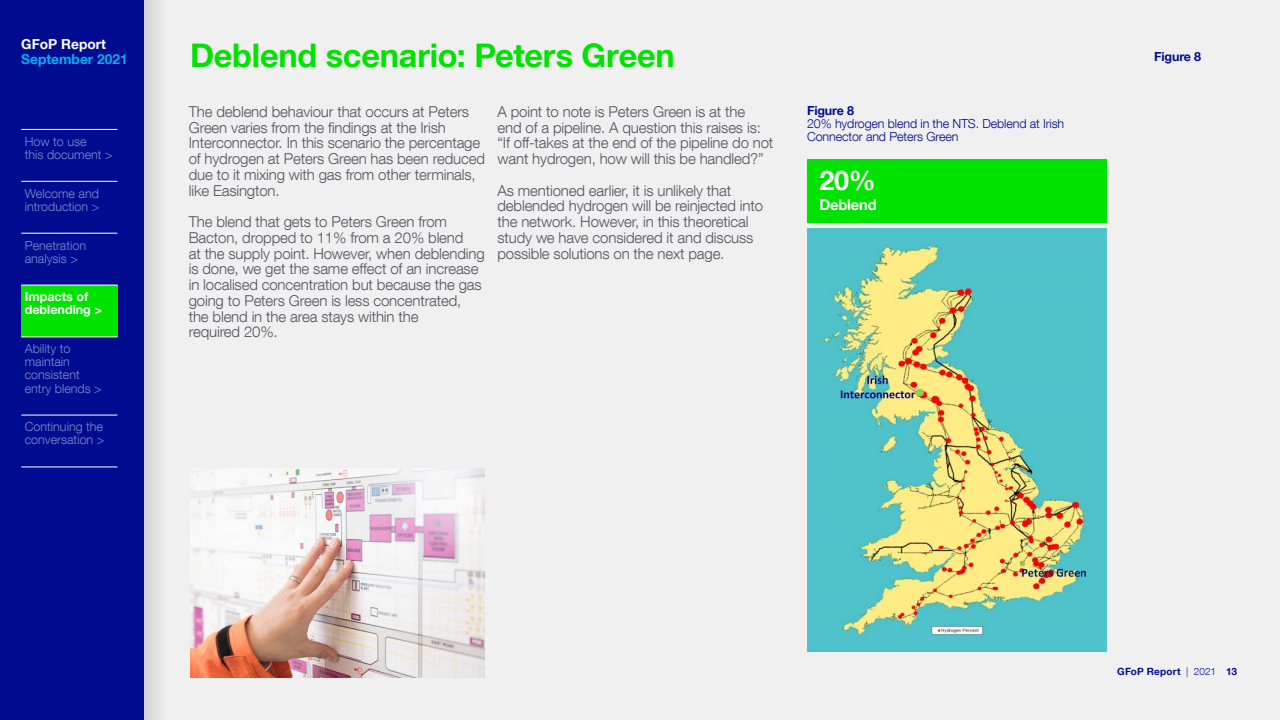
<style>
.page{position:relative;width:1280px;height:720px;background:#f0f0f0}
.page>*{position:absolute;margin:0;border:0;box-sizing:border-box;transform-origin:0 0}
.t1{font:700 32.5px "Helvetica Neue LT Com";letter-spacing:-.005em;color:#00e200}
.t2{font:700 27px "Helvetica Neue LT Com";color:#fff}
.t3{font:300 15px/15.8px "Helvetica Neue LT Com";letter-spacing:-.01em;color:#54545a}
.t4{font:700 14.75px "Helvetica Neue LT Com";letter-spacing:-.01em;color:#fff}
.t5{font:700 13.75px "Helvetica Neue LT Com";color:#03aef0}
.t6{font:700 13.75px "Helvetica Neue LT Com";color:#fff}
.t7{font:300 12.5px/13.1px "Helvetica Neue LT Com";color:#7c8bc9}
.t8{font:300 12.5px/13.1px "Helvetica Neue LT Com";letter-spacing:-.01em;color:#000c90}
.t9{font:700 12.5px/13.1px "Helvetica Neue LT Com";color:#fff}
.t10{font:700 12.5px "Helvetica Neue LT Com";letter-spacing:-.01em;color:#000c90}
.t11{font:700 10px "Helvetica Neue LT Com";letter-spacing:.02em;color:#000c90}
.s1{font-weight:300}
</style>
<div class="page">
<svg style="left:144px;top:0;width:16px;height:720px;fill:#dbdbdb"></svg>
<div style="left:807px;top:159px;width:299px;height:63px;background:#00e200"></div>
<img style="left:807px;top:229px;width:299px;height:422px">
<img style="left:190px;top:468px;width:295px;height:209px">
<div style="left:0;top:0;width:144px;height:720px;background:#000c90"></div>
<div style="left:21px;top:285px;width:97px;height:52px;background:#00e200"></div>
<hr style="left:21px;top:129px;width:97px;height:1px;background:#fff">
<hr style="left:21px;top:181px;width:97px;height:1px;background:#fff">
<hr style="left:21px;top:233px;width:97px;height:1px;background:#fff">
<hr style="left:21px;top:285px;width:97px;height:1px;background:#fff">
<hr style="left:21px;top:337px;width:97px;height:1px;background:#fff">
<hr style="left:21px;top:415px;width:97px;height:1px;background:#fff">
<hr style="left:21px;top:467px;width:97px;height:1px;background:#fff">
<p class="t6" style="left:21px;top:36px;width:86px">GFoP Report</p>
<p class="t5" style="left:21px;top:50px;width:108px">September 2021</p>
<p class="t7" style="left:25px;top:134px;width:89px">How to use<br>this document &gt;</p>
<p class="t7" style="left:25px;top:186px;width:76px">Welcome and introduction &gt;</p>
<p class="t7" style="left:25px;top:238px;width:63px">Penetration analysis &gt;</p>
<p class="t9" style="left:25px;top:290px;width:79px">Impacts of deblending &gt;</p>
<p class="t7" style="left:25px;top:342px;width:78px">Ability to maintain consistent entry blends &gt;</p>
<p class="t7" style="left:25px;top:420px;width:81px">Continuing the conversation &gt;</p>
<h1 class="t1" style="left:190px;top:35px;width:486px">Deblend scenario: Peters Green</h1>
<p class="t3" style="left:189px;top:103px;width:298px">The deblend behaviour that occurs at Peters Green varies from the findings at the Irish Interconnector. In this scenario the percentage of hydrogen at Peters Green has been reduced due to it mixing with gas from other terminals, like Easington.</p>
<p class="t3" style="left:189px;top:214px;width:297px">The blend that gets to Peters Green from Bacton, dropped to 11% from a 20% blend<br>at the supply point. However, when deblending is done, we get the same effect of an increase in localised concentration but because the gas going to Peters Green is less concentrated, the blend in the area stays within the<br>required 20%.</p>
<p class="t3" style="left:497px;top:103px;width:277px">A point to note is Peters Green is at the<br>end of a pipeline. A question this raises is: “If off-takes at the end of the pipeline do not want hydrogen, how will this be handled?”</p>
<p class="t3" style="left:497px;top:182px;width:267px">As mentioned earlier, it is unlikely that deblended hydrogen will be reinjected into the network. However, in this theoretical study we have considered it and discuss possible solutions on the next page.</p>
<p class="t10" style="left:807px;top:103px;width:49px">Figure 8</p>
<p class="t8" style="left:807px;top:117px;width:259px">20% hydrogen blend in the NTS. Deblend at Irish<br>Connector and Peters Green</p>
<h2 class="t2" style="left:819px;top:164px;width:58px">20%</h2>
<p class="t4" style="left:819px;top:195px;width:59px">Deblend</p>
<p class="t10" style="left:1154px;top:49px;width:49px">Figure 8</p>
<p class="t11" style="left:1117px;top:666px;width:121px">GFoP Report <span class="s1">| 2021</span> 13</p>
</div>
